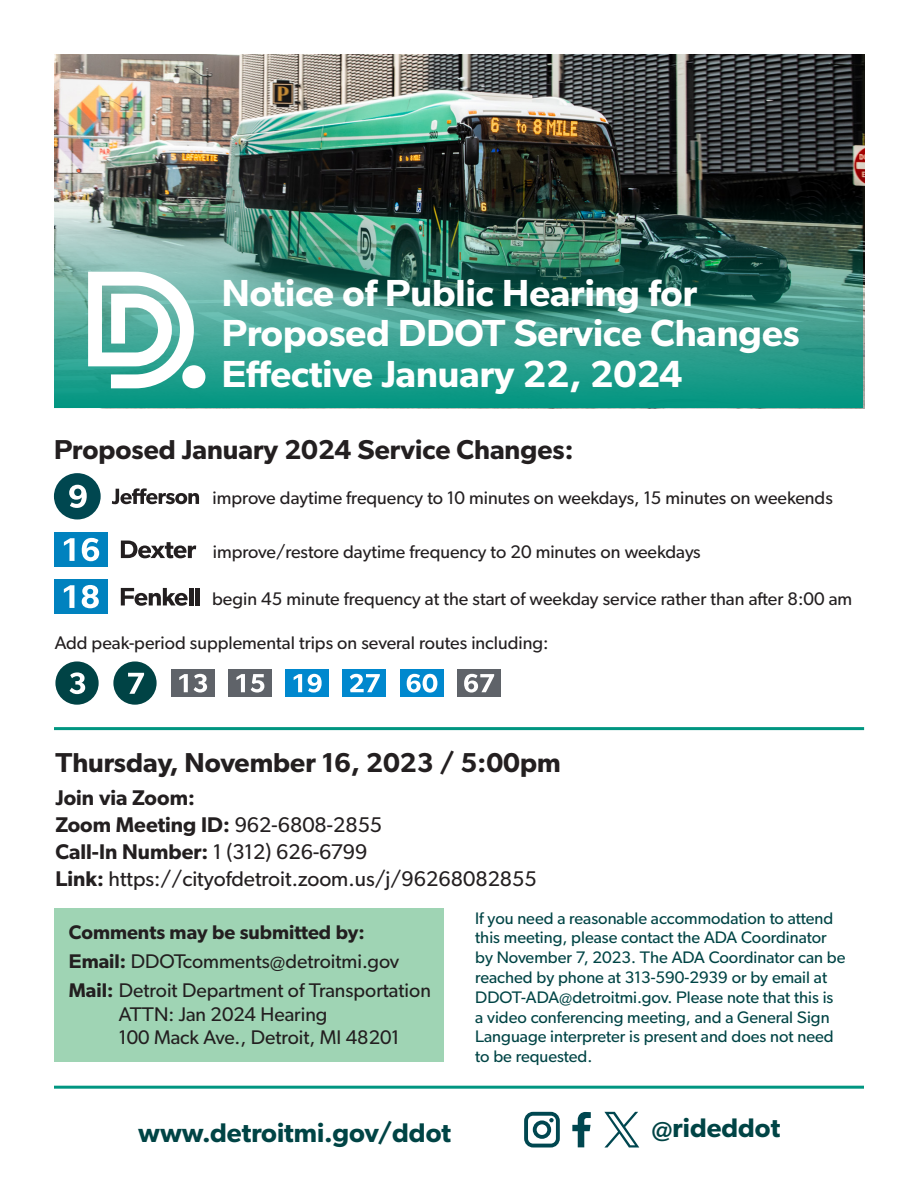
<style>
.page{position:relative;width:918px;height:1188px;background:#fff}
.page>*{position:absolute;margin:0;border:0;box-sizing:border-box;transform-origin:0 0}
.t1{font:600 37.2px/40.5px "Gibson Detroit";color:#fff}
.t2{font:600 27px "Gibson Detroit";color:#231f20}
.t3{font:600 26.7px "Gibson Detroit";color:#004445}
.t4{font:600 26.55px "Gibson Detroit";color:#004445}
.t5{font:600 21px "Gibson Detroit";color:#231f20}
.t6{font:21px "Gibson Detroit";color:#231f20}
.t7{font:19.5px "Gibson Detroit";color:#231f20}
.t8{font:600 19.5px "Gibson Detroit";color:#231f20}
.t9{font:18px "Gibson Detroit";color:#231f20}
.t10{font:16.5px/19.8px "Gibson Detroit";color:#004445}
.s1{font-weight:400}
.s2{font-weight:600}
</style>
<div class="page">
<hr style="left:54px;top:1086px;width:810px;height:3px;background:#009681">
<hr style="left:54px;top:727px;width:810px;height:3px;background:#009681">
<img style="left:55px;top:55px;width:808px;height:353px">
<div style="left:54px;top:909px;width:389px;height:153px;background:#9fd4b4"></div>
<svg style="left:88px;top:272px;width:106px;height:116px"></svg>
<div style="left:182px;top:365px;width:23px;height:23px;background:#fff;border-radius:50%"></div>
<svg style="left:112px;top:488px;width:87px;height:16px"></svg>
<div style="left:54px;top:473px;width:47px;height:46px;background:#004750;border-radius:50%"></div>
<svg style="left:69px;top:485px;width:18px;height:23px"></svg>
<div style="left:54px;top:532px;width:54px;height:35px;background:#0082bf"></div>
<svg style="left:64px;top:538px;width:11px;height:23px"></svg>
<svg style="left:82px;top:538px;width:17px;height:23px"></svg>
<svg style="left:121px;top:541px;width:75px;height:17px"></svg>
<div style="left:54px;top:579px;width:54px;height:35px;background:#0082bf"></div>
<svg style="left:64px;top:585px;width:10px;height:23px"></svg>
<svg style="left:82px;top:585px;width:17px;height:23px"></svg>
<svg style="left:121px;top:588px;width:67px;height:18px"></svg>
<hr style="left:189px;top:588px;width:4px;height:17px;background:#231f20">
<hr style="left:195px;top:588px;width:4px;height:17px;background:#231f20">
<div style="left:55px;top:661px;width:44px;height:44px;background:#004345;border-radius:50%"></div>
<svg style="left:70px;top:672px;width:15px;height:22px"></svg>
<div style="left:113px;top:661px;width:44px;height:44px;background:#004345;border-radius:50%"></div>
<svg style="left:128px;top:673px;width:16px;height:21px"></svg>
<div style="left:171px;top:669px;width:44px;height:28px;background:#5f6369"></div>
<svg style="left:179px;top:674px;width:9px;height:18px"></svg>
<svg style="left:194px;top:674px;width:13px;height:19px"></svg>
<div style="left:229px;top:669px;width:43px;height:28px;background:#5f6369"></div>
<svg style="left:236px;top:674px;width:9px;height:18px"></svg>
<svg style="left:251px;top:674px;width:13px;height:19px"></svg>
<div style="left:286px;top:669px;width:43px;height:28px;background:#0088ce"></div>
<svg style="left:294px;top:674px;width:8px;height:18px"></svg>
<svg style="left:308px;top:674px;width:14px;height:19px"></svg>
<div style="left:343px;top:669px;width:43px;height:28px;background:#0088ce"></div>
<svg style="left:350px;top:674px;width:30px;height:18px"></svg>
<div style="left:400px;top:669px;width:43px;height:28px;background:#0088ce"></div>
<svg style="left:407px;top:674px;width:30px;height:19px"></svg>
<div style="left:457px;top:669px;width:43px;height:28px;background:#5f6369"></div>
<svg style="left:464px;top:674px;width:30px;height:19px"></svg>
<svg style="left:572px;top:1112px;width:19px;height:35px"></svg>
<svg style="left:524px;top:1112px;width:36px;height:35px"></svg>
<svg style="left:604px;top:1112px;width:35px;height:36px"></svg>
<p class="t1" style="left:222px;top:272px;width:579px">Notice of Public Hearing for<br>Proposed DDOT Service Changes<br>Effective January 22, 2024</p>
<p class="t2" style="left:54px;top:434px;width:521px">Proposed January 2024 Service Changes:</p>
<p class="t9" style="left:213px;top:487px;width:622px">improve daytime frequency to 10 minutes on weekdays, 15 minutes on weekends</p>
<p class="t9" style="left:213px;top:541px;width:489px">improve/restore daytime frequency to 20 minutes on weekdays</p>
<p class="t9" style="left:212px;top:588px;width:642px">begin 45 minute frequency at the start of weekday service rather than after 8:00 am</p>
<p class="t9" style="left:55px;top:632px;width:495px">Add peak-period supplemental trips on several routes including:</p>
<p class="t2" style="left:55px;top:747px;width:507px">Thursday, November 16, 2023 / 5:00pm</p>
<p class="t5" style="left:55px;top:785px;width:141px">Join via Zoom:</p>
<p class="t5" style="left:55px;top:812px;width:328px">Zoom Meeting ID: <span class="s1">962-6808-2855</span></p>
<p class="t5" style="left:55px;top:839px;width:314px">Call-In Number: <span class="s1">1 (312) 626-6799</span></p>
<p class="t6" style="left:55px;top:866px;width:483px"><span class="s2">Link:</span> https://cityofdetroit.zoom.us/j/96268082855</p>
<p class="t10" style="left:475px;top:908px;width:372px">If you need a reasonable accommodation to attend this meeting, please contact the ADA Coordinator by November 7, 2023. The ADA Coordinator can be reached by phone at 313-590-2939 or by email at DDOT-ADA@detroitmi.gov. Please note that this is a video conferencing meeting, and a General Sign Language interpreter is present and does not need to be requested.</p>
<p class="t8" style="left:69px;top:920px;width:298px">Comments may be submitted by:</p>
<p class="t7" style="left:69px;top:949px;width:332px"><span class="s2">Email:</span> DDOTcomments@detroitmi.gov</p>
<p class="t7" style="left:69px;top:979px;width:363px"><span class="s2">Mail:</span> Detroit Department of Transportation</p>
<p class="t7" style="left:119px;top:1002px;width:210px">ATTN: Jan 2024 Hearing</p>
<p class="t7" style="left:119px;top:1026px;width:282px">100 Mack Ave., Detroit, MI 48201</p>
<p class="t3" style="left:138px;top:1117px;width:315px">www.detroitmi.gov/ddot</p>
<h3 class="t4" style="left:651px;top:1112px;width:130px">@rideddot</h3>
</div>
